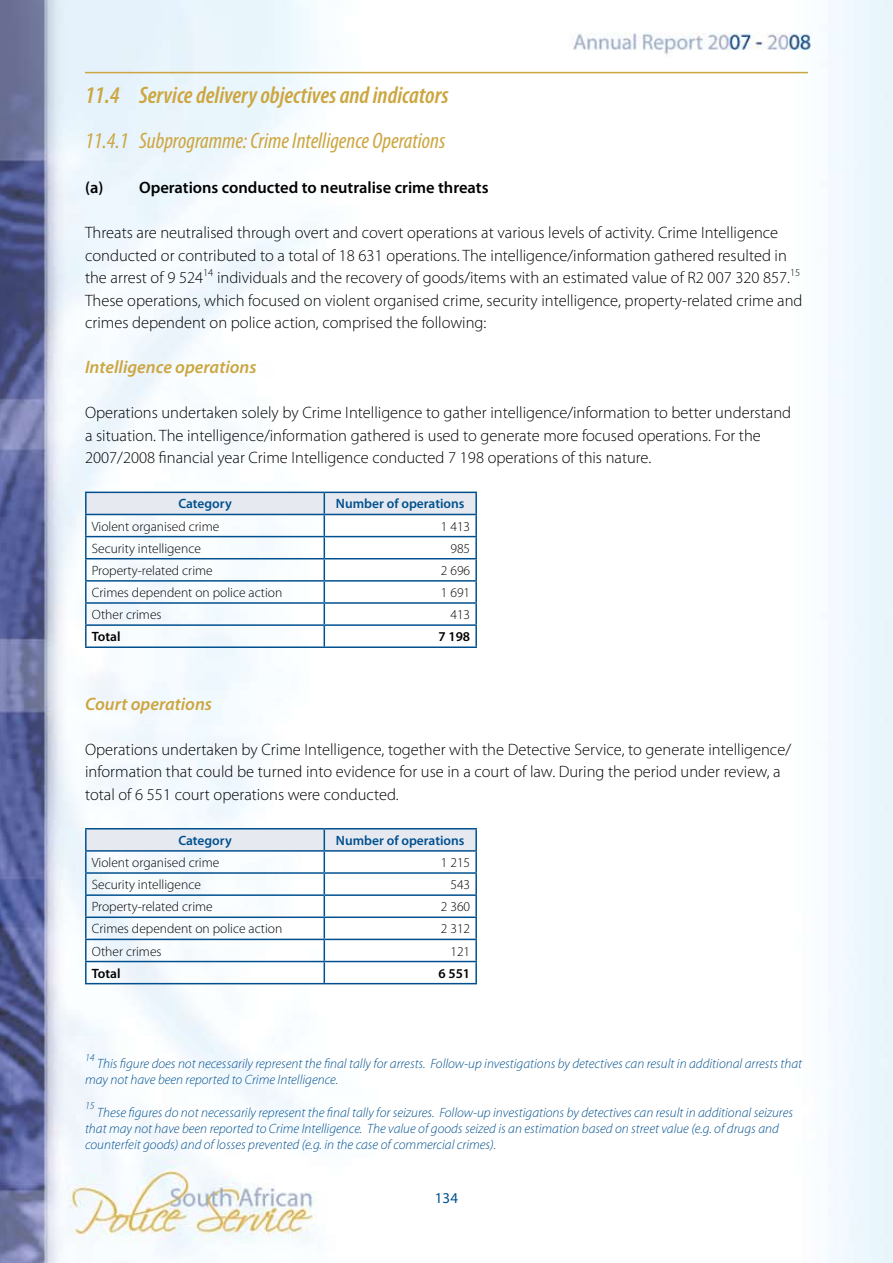
<style>
.page{position:relative;width:893px;height:1263px;background:#fff}
.page>*{position:absolute;margin:0;border:0;box-sizing:border-box;transform-origin:0 0}
.t1{font:italic 600 condensed 24px "Myriad Pro";color:#cca640}
.t2{font:italic condensed 22.5px "Myriad Pro";color:#cca640}
.t3{font:italic 600 18px "Myriad Pro";color:#cca640}
.t4{font:300 16.5px/22.5px "Myriad Pro";color:#000}
.t5{font:600 16.5px "Myriad Pro";color:#000}
.t6{font:15px "Myriad";color:#00508f}
.t7{font:italic 300 13.5px/16.2px "Myriad Pro";color:#00508f}
.t8{font:300 13.5px "Myriad Pro";color:#000}
.t9{font:600 13.5px "Myriad Pro";color:#00508f}
.t10{font:600 13.5px "Myriad Pro";color:#000}
.t11{font:300 10.5px "Myriad Pro";color:#000}
.t12{font:italic 300 10.5px "Myriad Pro";color:#00508f}
</style>
<div class="page">
<img style="left:0;top:0;width:893px;height:1263px">
<hr style="left:85px;top:492px;width:239px;height:1px;background:#00508f">
<hr style="left:85px;top:493px;width:2px;height:21px;background:#00508f">
<hr style="left:324px;top:492px;width:153px;height:1px;background:#00508f">
<hr style="left:475px;top:493px;width:2px;height:21px;background:#00508f">
<hr style="left:85px;top:514px;width:239px;height:1px;background:#00508f">
<hr style="left:85px;top:515px;width:2px;height:21px;background:#00508f">
<hr style="left:324px;top:514px;width:153px;height:1px;background:#00508f">
<hr style="left:475px;top:515px;width:2px;height:21px;background:#00508f">
<hr style="left:85px;top:536px;width:239px;height:1px;background:#00508f">
<hr style="left:85px;top:537px;width:2px;height:21px;background:#00508f">
<hr style="left:324px;top:536px;width:153px;height:1px;background:#00508f">
<hr style="left:475px;top:537px;width:2px;height:21px;background:#00508f">
<hr style="left:85px;top:558px;width:239px;height:1px;background:#00508f">
<hr style="left:85px;top:559px;width:2px;height:21px;background:#00508f">
<hr style="left:324px;top:558px;width:153px;height:1px;background:#00508f">
<hr style="left:475px;top:559px;width:2px;height:21px;background:#00508f">
<hr style="left:85px;top:580px;width:239px;height:2px;background:#00508f">
<hr style="left:85px;top:582px;width:2px;height:20px;background:#00508f">
<hr style="left:324px;top:580px;width:153px;height:2px;background:#00508f">
<hr style="left:475px;top:582px;width:2px;height:20px;background:#00508f">
<hr style="left:85px;top:602px;width:239px;height:2px;background:#00508f">
<hr style="left:85px;top:604px;width:2px;height:20px;background:#00508f">
<hr style="left:324px;top:602px;width:153px;height:2px;background:#00508f">
<hr style="left:475px;top:604px;width:2px;height:20px;background:#00508f">
<hr style="left:85px;top:624px;width:239px;height:2px;background:#00508f">
<hr style="left:85px;top:626px;width:2px;height:20px;background:#00508f">
<hr style="left:324px;top:624px;width:153px;height:2px;background:#00508f">
<svg style="left:86px;top:492px;width:390px;height:154px"></svg>
<hr style="left:475px;top:626px;width:2px;height:20px;background:#00508f">
<hr style="left:85px;top:646px;width:392px;height:2px;background:#00508f">
<hr style="left:85px;top:828px;width:239px;height:1px;background:#00508f">
<hr style="left:85px;top:829px;width:2px;height:21px;background:#00508f">
<hr style="left:324px;top:828px;width:153px;height:1px;background:#00508f">
<hr style="left:475px;top:829px;width:2px;height:21px;background:#00508f">
<hr style="left:85px;top:850px;width:239px;height:2px;background:#00508f">
<hr style="left:85px;top:852px;width:2px;height:20px;background:#00508f">
<hr style="left:324px;top:850px;width:153px;height:2px;background:#00508f">
<hr style="left:475px;top:852px;width:2px;height:20px;background:#00508f">
<hr style="left:85px;top:872px;width:239px;height:2px;background:#00508f">
<hr style="left:85px;top:874px;width:2px;height:20px;background:#00508f">
<hr style="left:324px;top:872px;width:153px;height:2px;background:#00508f">
<hr style="left:475px;top:874px;width:2px;height:20px;background:#00508f">
<hr style="left:85px;top:894px;width:239px;height:2px;background:#00508f">
<hr style="left:85px;top:896px;width:2px;height:20px;background:#00508f">
<hr style="left:324px;top:894px;width:153px;height:2px;background:#00508f">
<hr style="left:475px;top:896px;width:2px;height:20px;background:#00508f">
<hr style="left:85px;top:916px;width:239px;height:2px;background:#00508f">
<hr style="left:85px;top:918px;width:2px;height:21px;background:#00508f">
<hr style="left:324px;top:916px;width:153px;height:2px;background:#00508f">
<hr style="left:475px;top:918px;width:2px;height:21px;background:#00508f">
<hr style="left:85px;top:939px;width:239px;height:1px;background:#00508f">
<hr style="left:85px;top:940px;width:2px;height:21px;background:#00508f">
<hr style="left:324px;top:939px;width:153px;height:1px;background:#00508f">
<hr style="left:475px;top:940px;width:2px;height:21px;background:#00508f">
<hr style="left:85px;top:961px;width:239px;height:1px;background:#00508f">
<hr style="left:85px;top:962px;width:2px;height:21px;background:#00508f">
<hr style="left:324px;top:961px;width:153px;height:1px;background:#00508f">
<svg style="left:86px;top:829px;width:390px;height:154px"></svg>
<hr style="left:475px;top:962px;width:2px;height:21px;background:#00508f">
<hr style="left:85px;top:983px;width:392px;height:1px;background:#00508f">
<hr style="left:85px;top:72px;width:723px;height:1px;background:#cca640">
<h1 class="t1" style="left:85px;top:80px;width:365px">11.4 Service delivery objectives and indicators</h1>
<h2 class="t2" style="left:85px;top:127px;width:362px">11.4.1 Subprogramme: Crime Intelligence Operations</h2>
<p class="t5" style="left:85px;top:177px;width:405px">(a) Operations conducted to neutralise crime threats</p>
<p class="t4" style="left:85px;top:221px;width:703px">Threats are neutralised through overt and covert operations at various levels of activity. Crime Intelligence conducted or contributed to a total of 18 631 operations. The intelligence/information gathered resulted in the arrest of 9 524</p>
<p class="t11" style="left:203px;top:266px;width:12px">14</p>
<p class="t4" style="left:217px;top:266px;width:575px">individuals and the recovery of goods/items with an estimated value of R2 007 320 857.</p>
<p class="t11" style="left:790px;top:266px;width:12px">15</p>
<p class="t4" style="left:85px;top:289px;width:719px">These operations, which focused on violent organised crime, security intelligence, property-related crime and crimes dependent on police action, comprised the following:</p>
<p class="t3" style="left:85px;top:356px;width:173px">Intelligence operations</p>
<p class="t4" style="left:85px;top:401px;width:708px">Operations undertaken solely by Crime Intelligence to gather intelligence/information to better understand a situation. The intelligence/information gathered is used to generate more focused operations. For the<br>2007/2008 financial year Crime Intelligence conducted 7 198 operations of this nature.</p>
<p class="t9" style="left:178px;top:495px;width:55px">Category</p>
<p class="t9" style="left:336px;top:495px;width:130px">Number of operations</p>
<p class="t8" style="left:92px;top:518px;width:129px">Violent organised crime</p>
<p class="t8" style="left:441px;top:518px;width:31px">1 413</p>
<p class="t8" style="left:92px;top:540px;width:111px">Security intelligence</p>
<p class="t8" style="left:450px;top:540px;width:21px">985</p>
<p class="t8" style="left:92px;top:562px;width:122px">Property-related crime</p>
<p class="t8" style="left:441px;top:562px;width:31px">2 696</p>
<p class="t8" style="left:92px;top:584px;width:192px">Crimes dependent on police action</p>
<p class="t8" style="left:441px;top:584px;width:31px">1 691</p>
<p class="t8" style="left:92px;top:606px;width:71px">Other crimes</p>
<p class="t8" style="left:450px;top:606px;width:21px">413</p>
<p class="t10" style="left:92px;top:628px;width:30px">Total</p>
<p class="t10" style="left:438px;top:628px;width:33px">7 198</p>
<p class="t3" style="left:85px;top:692px;width:129px">Court operations</p>
<p class="t4" style="left:85px;top:738px;width:708px">Operations undertaken by Crime Intelligence, together with the Detective Service, to generate intelligence/ information that could be turned into evidence for use in a court of law. During the period under review, a total of 6 551 court operations were conducted.</p>
<p class="t9" style="left:178px;top:832px;width:55px">Category</p>
<p class="t9" style="left:336px;top:832px;width:130px">Number of operations</p>
<p class="t8" style="left:92px;top:854px;width:129px">Violent organised crime</p>
<p class="t8" style="left:441px;top:854px;width:31px">1 215</p>
<p class="t8" style="left:92px;top:876px;width:111px">Security intelligence</p>
<p class="t8" style="left:450px;top:876px;width:21px">543</p>
<p class="t8" style="left:92px;top:899px;width:122px">Property-related crime</p>
<p class="t8" style="left:441px;top:899px;width:31px">2 360</p>
<p class="t8" style="left:92px;top:921px;width:192px">Crimes dependent on police action</p>
<p class="t8" style="left:441px;top:921px;width:31px">2 312</p>
<p class="t8" style="left:92px;top:943px;width:71px">Other crimes</p>
<p class="t8" style="left:450px;top:943px;width:21px">121</p>
<p class="t10" style="left:92px;top:964px;width:30px">Total</p>
<p class="t10" style="left:438px;top:964px;width:33px">6 551</p>
<p class="t12" style="left:85px;top:1051px;width:11px">14</p>
<p class="t7" style="left:85px;top:1055px;width:719px;text-indent:12px">This figure does not necessarily represent the final tally for arrests. Follow-up investigations by detectives can result in additional arrests that may not have been reported to Crime Intelligence.</p>
<p class="t12" style="left:85px;top:1099px;width:11px">15</p>
<p class="t7" style="left:85px;top:1104px;width:710px;text-indent:12px">These figures do not necessarily represent the final tally for seizures. Follow-up investigations by detectives can result in additional seizures that may not have been reported to Crime Intelligence. The value of goods seized is an estimation based on street value (e.g. of drugs and counterfeit goods) and of losses prevented (e.g. in the case of commercial crimes).</p>
<p class="t6" style="left:435px;top:1190px;width:25px">134</p>
</div>
